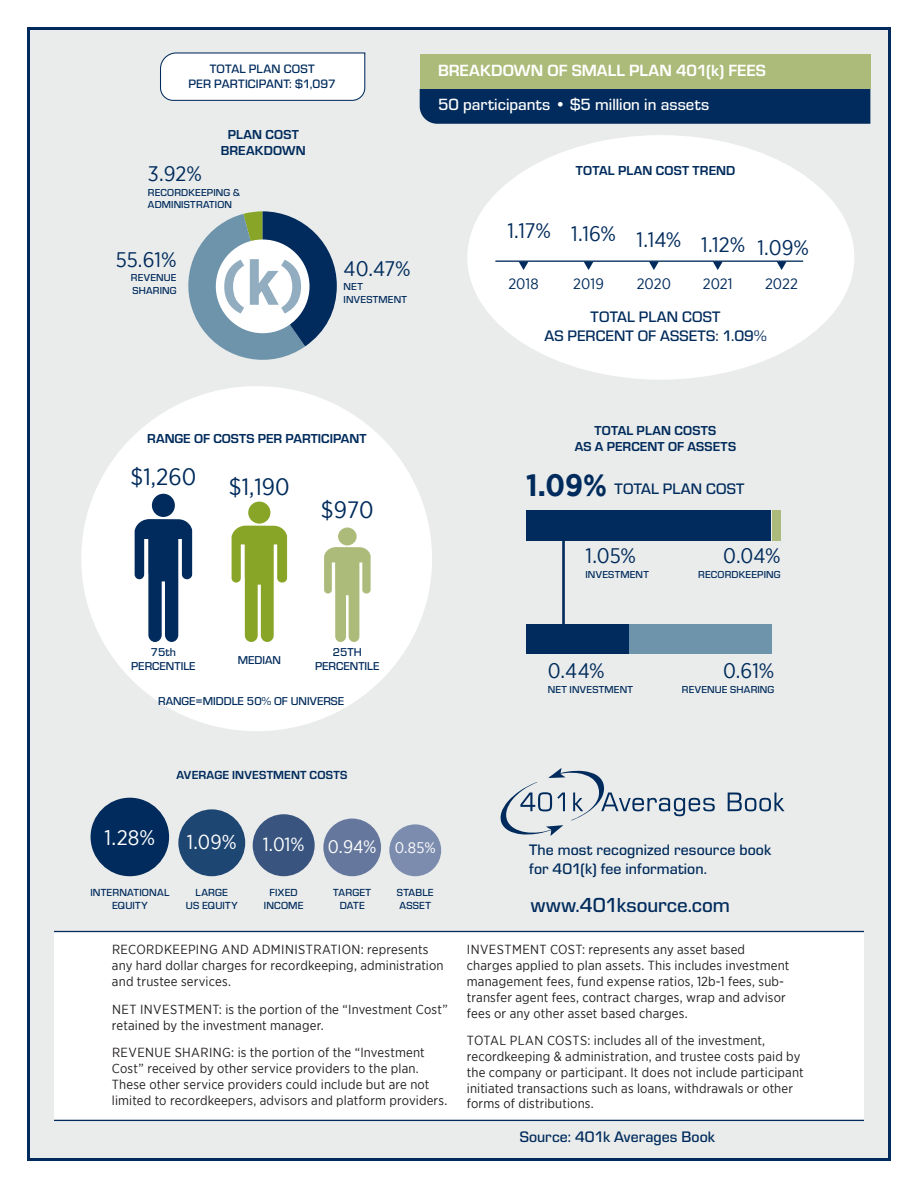
<style>
.page{position:relative;width:918px;height:1188px;background:#fff}
.page>*{position:absolute;margin:0;border:0;box-sizing:border-box;transform-origin:0 0}
.t1{font:700 30.75px "Gotham Narrow";color:#002b5c}
.t2{font:23.55px "Gotham Narrow";color:#002b5c}
.t3{font:21.3px "Gotham Narrow";color:#fff}
.Infographic_Large_Nu{font:21px "Gotham Narrow";color:#002b5c}
.t4{font:500 21px "Eurostile";color:#002b5c}
.t5{font:20.1px "Gotham Narrow";color:#fff}
.t6{font:19.05px "Gotham Narrow";color:#fff}
.t7{font:18px "Gotham Narrow";color:#fff}
.t8{font:500 16.8px "Eurostile";color:#fff}
.t9{font:700 16.8px "Eurostile";letter-spacing:.005em;color:#fff}
.t10{font:500 15.75px/18.9px "Eurostile";letter-spacing:.005em;color:#002b5c}
.t11{font:15.3px "Gotham Narrow";color:#fff}
.t12{font:15.15px "Gotham Narrow";letter-spacing:.005em;color:#002b5c}
.t13{font:700 13.5px/16.2px "Eurostile";letter-spacing:.01em;color:#002b5c;text-align:center}
.t14{font:13.2px/15.8px "Gotham Narrow";letter-spacing:.01em;color:#231f20}
.t15{font:500 12.6px "Eurostile";letter-spacing:.02em;color:#002b5c}
.t16{font:700 12.15px "Eurostile";letter-spacing:.02em;color:#002b5c}
.t17{font:500 11.85px/14.2px "Eurostile";color:#002b5c;text-align:center}
.t18{font:500 10.65px/12.8px "Eurostile";letter-spacing:.02em;color:#002b5c;text-align:center}
.Infographic_descript{font:500 10.5px/12.6px "Eurostile";letter-spacing:.015em;color:#002b5c}
</style>
<div class="page">
<div style="left:27px;top:27px;width:864px;height:1134px;background:#eaeceb;border:3px solid #002b5c"></div>
<div style="left:81px;top:386px;width:351px;height:345px;background:#fff;border-radius:50%"></div>
<div style="left:467px;top:135px;width:387px;height:245px;background:#fff;border-radius:50%"></div>
<div style="left:54px;top:932px;width:810px;height:188px;background:#fff"></div>
<hr style="left:54px;top:931px;width:810px;height:1px;background:#002b5c">
<hr style="left:54px;top:1120px;width:810px;height:1px;background:#002b5c">
<svg style="left:500px;top:768px;width:285px;height:68px"></svg>
<hr style="left:495px;top:261px;width:308px;height:1px;background:#002b5c">
<svg style="left:519px;top:262px;width:9px;height:8px"></svg>
<svg style="left:584px;top:262px;width:9px;height:8px"></svg>
<svg style="left:649px;top:262px;width:10px;height:8px"></svg>
<svg style="left:713px;top:262px;width:10px;height:8px"></svg>
<svg style="left:777px;top:262px;width:10px;height:8px"></svg>
<div style="left:420px;top:89px;width:450px;height:35px;background:#002b5c"></div>
<div style="left:420px;top:54px;width:450px;height:35px;background:#acbb79"></div>
<svg style="left:160px;top:52px;width:206px;height:49px"></svg>
<svg style="left:188px;top:211px;width:149px;height:149px"></svg>
<div style="left:772px;top:510px;width:9px;height:30px;background:#acbb79"></div>
<div style="left:629px;top:624px;width:142px;height:30px;background:#6e94ab"></div>
<div style="left:526px;top:510px;width:245px;height:30px;background:#002b5c"></div>
<div style="left:526px;top:624px;width:103px;height:30px;background:#002b5c"></div>
<hr style="left:562px;top:532px;width:3px;height:102px;background:#002b5c">
<div style="left:91px;top:798px;width:78px;height:78px;background:#002b5c;border-radius:50%"></div>
<div style="left:178px;top:809px;width:67px;height:67px;background:#1e4673;border-radius:50%"></div>
<div style="left:253px;top:814px;width:62px;height:62px;background:#39557f;border-radius:50%"></div>
<div style="left:323px;top:819px;width:58px;height:57px;background:#65779d;border-radius:50%"></div>
<div style="left:389px;top:824px;width:52px;height:52px;background:#7c8cae;border-radius:50%"></div>
<svg style="left:135px;top:519px;width:57px;height:123px"></svg>
<div style="left:152px;top:494px;width:23px;height:23px;background:#002b5c;border-radius:50%"></div>
<svg style="left:232px;top:526px;width:55px;height:116px"></svg>
<div style="left:248px;top:502px;width:22px;height:22px;background:#89a527;border-radius:50%"></div>
<svg style="left:324px;top:547px;width:47px;height:95px"></svg>
<div style="left:338px;top:528px;width:19px;height:17px;background:#acbb79;border-radius:50%"></div>
<p class="t15" style="left:210px;top:60px;width:107px">TOTAL PLAN COST</p>
<p class="t9" style="left:438px;top:59px;width:329px">BREAKDOWN OF SMALL PLAN 401(k) FEES</p>
<p class="t15" style="left:189px;top:76px;width:149px">PER PARTICIPANT: $1,097</p>
<p class="t13" style="left:221px;top:126px;width:87px">PLAN COST<br>BREAKDOWN</p>
<p class="Infographic_Large_Nu" style="left:148px;top:161px;width:56px">3.92%</p>
<p class="Infographic_descript" style="left:148px;top:185px;width:94px">RECORDKEEPING &amp;<br>ADMINISTRATION</p>
<p class="Infographic_Large_Nu" style="left:116px;top:246px;width:62px">55.61%</p>
<p class="Infographic_descript" style="left:131px;top:271px;width:47px">REVENUE</p>
<p class="Infographic_descript" style="left:132px;top:284px;width:46px">SHARING</p>
<p class="Infographic_Large_Nu" style="left:344px;top:255px;width:69px">40.47%</p>
<p class="Infographic_descript" style="left:344px;top:280px;width:21px">NET</p>
<p class="Infographic_descript" style="left:344px;top:293px;width:65px">INVESTMENT</p>
<p class="t8" style="left:438px;top:93px;width:273px">50 participants • $5 million in assets</p>
<p class="t13" style="left:576px;top:161px;width:161px">TOTAL PLAN COST TREND</p>
<p class="Infographic_Large_Nu" style="left:507px;top:218px;width:45px">1.17%</p>
<p class="Infographic_Large_Nu" style="left:571px;top:221px;width:46px">1.16%</p>
<p class="Infographic_Large_Nu" style="left:637px;top:227px;width:46px">1.14%</p>
<p class="Infographic_Large_Nu" style="left:701px;top:232px;width:46px">1.12%</p>
<p class="Infographic_Large_Nu" style="left:757px;top:235px;width:53px">1.09%</p>
<p class="t12" style="left:508px;top:274px;width:32px">2018</p>
<p class="t12" style="left:573px;top:274px;width:32px">2019</p>
<p class="t12" style="left:637px;top:274px;width:36px">2020</p>
<p class="t12" style="left:703px;top:274px;width:31px">2021</p>
<p class="t12" style="left:765px;top:274px;width:35px">2022</p>
<p class="t10" style="left:545px;top:306px;width:224px;text-align:center">TOTAL PLAN COST<br>AS PERCENT OF ASSETS: 1.09%</p>
<p class="t13" style="left:147px;top:429px;width:221px">RANGE OF COSTS PER PARTICIPANT</p>
<p class="t2" style="left:131px;top:462px;width:67px">$1,260</p>
<p class="t2" style="left:229px;top:472px;width:62px">$1,190</p>
<p class="t2" style="left:321px;top:495px;width:54px">$970</p>
<p class="t17" style="left:315px;top:644px;width:66px">25TH<br>PERCENTILE</p>
<p class="t17" style="left:158px;top:693px;width:188px">RANGE=MIDDLE 50% OF UNIVERSE</p>
<p class="t17" style="left:131px;top:644px;width:66px">75th<br>PERCENTILE</p>
<p class="t17" style="left:238px;top:652px;width:45px">MEDIAN</p>
<p class="t16" style="left:177px;top:766px;width:172px">AVERAGE INVESTMENT COSTS</p>
<p class="t13" style="left:594px;top:422px;width:123px">TOTAL PLAN COSTS</p>
<p class="t13" style="left:575px;top:438px;width:163px">AS A PERCENT OF ASSETS</p>
<p class="t1" style="left:526px;top:466px;width:82px">1.09%</p>
<p class="t10" style="left:615px;top:479px;width:131px">TOTAL PLAN COST</p>
<p class="Infographic_Large_Nu" style="left:586px;top:543px;width:52px">1.05%</p>
<p class="Infographic_descript" style="left:586px;top:568px;width:65px">INVESTMENT</p>
<p class="Infographic_Large_Nu" style="left:723px;top:543px;width:59px">0.04%</p>
<p class="Infographic_descript" style="left:698px;top:568px;width:84px">RECORDKEEPING</p>
<p class="Infographic_Large_Nu" style="left:548px;top:657px;width:58px">0.44%</p>
<p class="Infographic_descript" style="left:548px;top:682px;width:87px">NET INVESTMENT</p>
<p class="Infographic_Large_Nu" style="left:723px;top:657px;width:53px">0.61%</p>
<p class="Infographic_descript" style="left:682px;top:682px;width:94px">REVENUE SHARING</p>
<p class="t3" style="left:105px;top:824px;width:52px">1.28%</p>
<p class="t5" style="left:187px;top:830px;width:51px">1.09%</p>
<p class="t6" style="left:263px;top:833px;width:43px">1.01%</p>
<p class="t7" style="left:328px;top:835px;width:50px">0.94%</p>
<p class="t11" style="left:395px;top:838px;width:43px">0.85%</p>
<p class="t18" style="left:90px;top:886px;width:80px">INTERNATIONAL<br>EQUITY</p>
<p class="t18" style="left:186px;top:886px;width:53px">LARGE<br>US EQUITY</p>
<p class="t18" style="left:264px;top:886px;width:41px">FIXED<br>INCOME</p>
<p class="t18" style="left:333px;top:886px;width:39px">TARGET<br>DATE</p>
<p class="t18" style="left:397px;top:886px;width:38px;text-align:left">STABLE<br>ASSET</p>
<p class="t14" style="left:112px;top:942px;width:333px">RECORDKEEPING AND ADMINISTRATION: represents any hard dollar charges for recordkeeping, administration and trustee services.</p>
<p class="t14" style="left:112px;top:1001px;width:337px">NET INVESTMENT: is the portion of the “Investment Cost” retained by the investment manager.</p>
<p class="t14" style="left:112px;top:1044px;width:337px">REVENUE SHARING: is the portion of the “Investment Cost” received by other service providers to the plan.<br>These other service providers could include but are not limited to recordkeepers, advisors and platform providers.</p>
<p class="t10" style="left:529px;top:840px;width:244px">The most recognized resource book for 401(k) fee information.</p>
<h3 class="t4" style="left:531px;top:891px;width:201px">www.401ksource.com</h3>
<p class="t14" style="left:467px;top:942px;width:324px">INVESTMENT COST: represents any asset based charges applied to plan assets. This includes investment management fees, fund expense ratios, 12b-1 fees, sub&shy;transfer agent fees, contract charges, wrap and advisor fees or any other asset based charges.</p>
<p class="t14" style="left:467px;top:1033px;width:338px">TOTAL PLAN COSTS: includes all of the investment, recordkeeping &amp; administration, and trustee costs paid by the company or participant. It does not include participant initiated transactions such as loans, withdrawals or other forms of distributions.</p>
<p class="t10" style="left:520px;top:1127px;width:197px">Source: 401k Averages Book</p>
</div>
